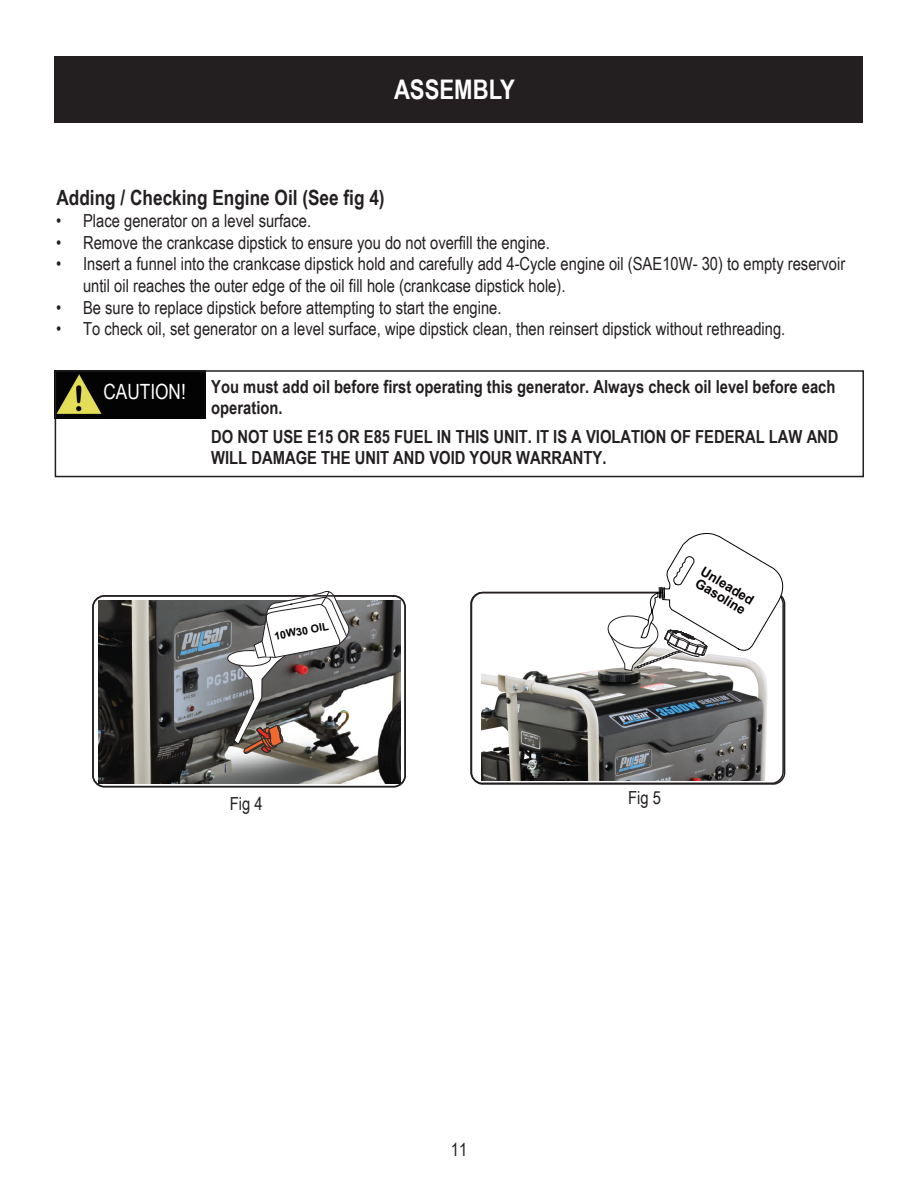
<style>
.page{position:relative;width:918px;height:1188px;background:#fff}
.page>*{position:absolute;margin:0;border:0;box-sizing:border-box;transform-origin:0 0}
.t1{font:700 27px "Arial Narrow";color:#fff}
.t2{font:700 21px "Arial Narrow";color:#231f20}
.t3{font:21px "Arial Narrow";color:#fff}
.t4{font:18px/21.6px "Arial Narrow";color:#231f20}
.t5{font:700 18px/21.6px "Arial Narrow";color:#231f20}
.t6{font:700 13.2px/12.6px "Arial";color:#070304}
.t7{font:700 10.8px "Arial";color:#030303}
</style>
<div class="page">
<div style="left:55px;top:56px;width:808px;height:67px;background:#231f20"></div>
<img style="left:58px;top:373px;width:148px;height:46px">
<div style="left:55px;top:370px;width:809px;height:107px;border:2px solid #231f20"></div>
<svg style="left:470px;top:591px;width:315px;height:194px"></svg>
<svg style="left:607px;top:533px;width:179px;height:138px"></svg>
<svg style="left:92px;top:594px;width:314px;height:194px"></svg>
<h1 class="t1" style="left:394px;top:69px;width:122px">ASSEMBLY</h1>
<p class="t2" style="left:56px;top:182px;width:330px">Adding / Checking Engine Oil (See fig 4)</p>
<p class="t4" style="left:56px;top:209px;width:257px">• Place generator on a level surface.</p>
<p class="t4" style="left:56px;top:231px;width:495px">• Remove the crankcase dipstick to ensure you do not overfill the engine.</p>
<p class="t4" style="left:83px;top:253px;width:764px;text-indent:-27px">• Insert a funnel into the crankcase dipstick hold and carefully add 4-Cycle engine oil (SAE10W- 30) to empty reservoir until oil reaches the outer edge of the oil fill hole (crankcase dipstick hole).</p>
<p class="t4" style="left:56px;top:296px;width:447px">• Be sure to replace dipstick before attempting to start the engine.</p>
<p class="t4" style="left:56px;top:317px;width:731px">• To check oil, set generator on a level surface, wipe dipstick clean, then reinsert dipstick without rethreading.</p>
<p class="t3" style="left:104px;top:376px;width:84px">CAUTION!</p>
<p class="t5" style="left:211px;top:375px;width:626px">You must add oil before first operating this generator. Always check oil level before each operation.</p>
<p class="t5" style="left:211px;top:425px;width:629px">DO NOT USE E15 OR E85 FUEL IN THIS UNIT. IT IS A VIOLATION OF FEDERAL LAW AND<br>WILL DAMAGE THE UNIT AND VOID YOUR WARRANTY.</p>
<p class="t7" style="left:273px;top:629px;width:56px;rotate:-10deg">10W30 OIL</p>
<p class="t6" style="left:705px;top:565px;width:61px;rotate:31deg">Unleaded<br>Gasoline</p>
<p class="t4" style="left:230px;top:792px;width:34px">Fig 4</p>
<p class="t4" style="left:628px;top:787px;width:34px">Fig 5</p>
<p class="t4" style="left:451px;top:1138px;width:18px">11</p>
</div>
